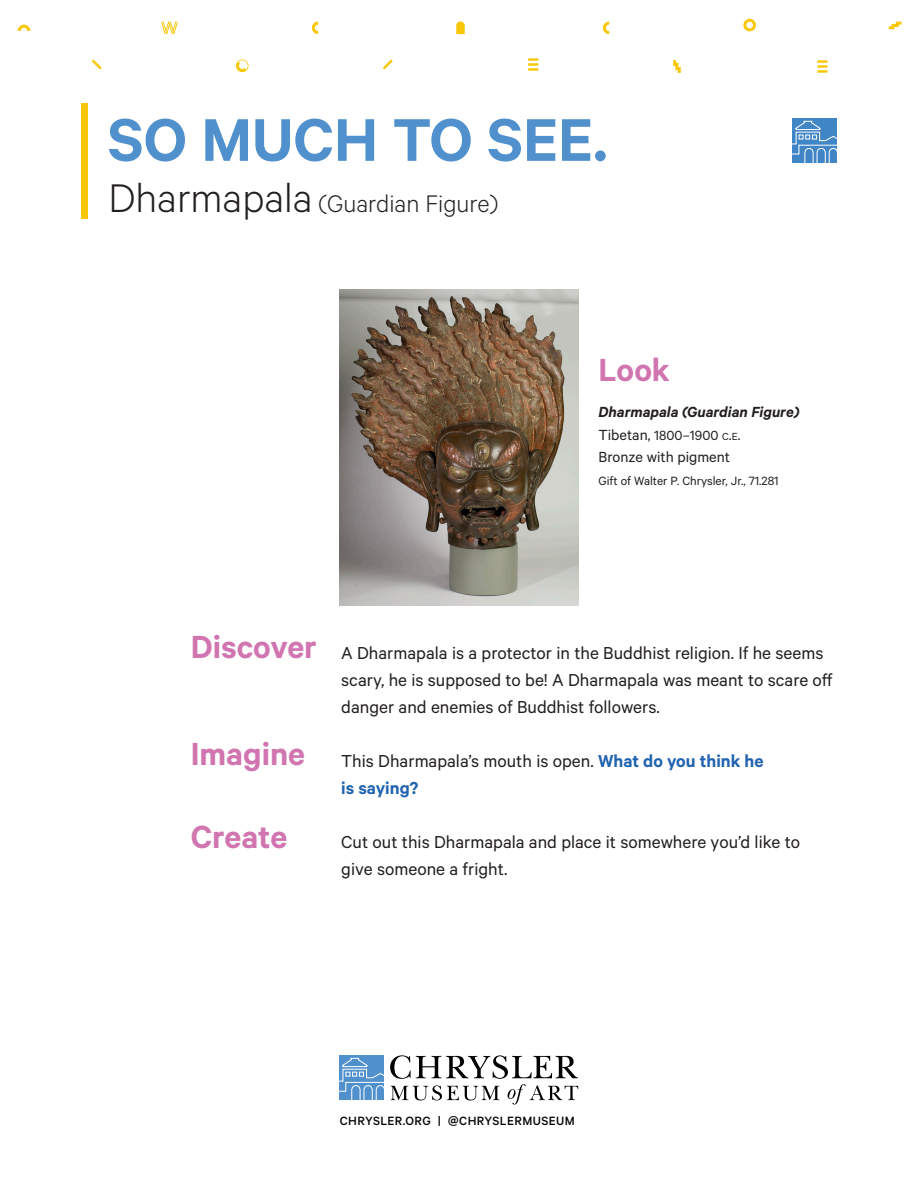
<style>
.page{position:relative;width:918px;height:1188px;background:#fff}
.page>*{position:absolute;margin:0;border:0;box-sizing:border-box;transform-origin:0 0}
.t1{font:600 36px "Calibre";color:#d175b0}
.t2{font:300 27px "Calibre";color:#231f20}
.t3{font:19.5px/27px "Calibre";color:#231f20}
.t4{font:italic 600 16.5px "Calibre";color:#231f20}
.t5{font:16.5px "Calibre";color:#231f20}
.t6{font:15px "Calibre";color:#231f20}
.t7{font:13.5px "Calibre";color:#231f20}
.t8{font:500 13.5px "Calibre";letter-spacing:.03em;color:#040503}
.s1{font-size:45px}
.s2{font-size:16.5px}
.s3{font-size:11.55px}
.s4{font-weight:600;color:#2163b0}
</style>
<div class="page">
<img style="left:340px;top:290px;width:238px;height:316px">
<svg style="left:390px;top:1055px;width:188px;height:50px"></svg>
<svg style="left:340px;top:1056px;width:44px;height:2px"></svg>
<svg style="left:340px;top:1058px;width:44px;height:42px;background:#6da2d4"></svg>
<svg style="left:109px;top:119px;width:76px;height:43px"></svg>
<svg style="left:205px;top:119px;width:43px;height:42px"></svg>
<svg style="left:255px;top:119px;width:77px;height:43px"></svg>
<svg style="left:338px;top:119px;width:36px;height:42px"></svg>
<svg style="left:394px;top:119px;width:77px;height:43px"></svg>
<svg style="left:488px;top:119px;width:33px;height:43px"></svg>
<svg style="left:527px;top:119px;width:28px;height:42px"></svg>
<svg style="left:562px;top:119px;width:28px;height:42px"></svg>
<div style="left:595px;top:151px;width:11px;height:10px;background:#5090cc;border-radius:50%"></div>
<div style="left:81px;top:103px;width:6px;height:116px;background:#f9c709"></div>
<div style="left:793px;top:119px;width:44px;height:44px;background:#4085c6"></div>
<svg style="left:793px;top:120px;width:44px;height:43px"></svg>
<svg style="left:161px;top:22px;width:17px;height:12px"></svg>
<svg style="left:18px;top:25px;width:12px;height:6px"></svg>
<svg style="left:673px;top:60px;width:8px;height:13px"></svg>
<svg style="left:743px;top:19px;width:13px;height:13px"></svg>
<svg style="left:92px;top:60px;width:10px;height:10px"></svg>
<svg style="left:817px;top:60px;width:10px;height:13px"></svg>
<svg style="left:236px;top:59px;width:13px;height:13px"></svg>
<svg style="left:312px;top:21px;width:6px;height:13px"></svg>
<svg style="left:528px;top:58px;width:10px;height:13px"></svg>
<svg style="left:383px;top:60px;width:10px;height:10px"></svg>
<svg style="left:603px;top:21px;width:6px;height:13px"></svg>
<svg style="left:889px;top:22px;width:13px;height:7px"></svg>
<svg style="left:456px;top:21px;width:9px;height:13px"></svg>
<h2 class="t2" style="left:108px;top:187px;width:391px"><span class="s1">Dharmapala</span> (Guardian Figure)</h2>
<h1 class="t1" style="left:598px;top:348px;width:73px">Look</h1>
<p class="t4" style="left:598px;top:402px;width:202px">Dharmapala (Guardian Figure)</p>
<p class="t6" style="left:598px;top:427px;width:144px"><span class="s2">Tibetan,</span> 1800–1900 <span class="s3">c</span><span class="s2">.</span><span class="s3">e</span><span class="s2">.</span></p>
<p class="t5" style="left:598px;top:448px;width:133px">Bronze with pigment</p>
<p class="t7" style="left:598px;top:473px;width:182px">Gift of Walter P. Chrysler, Jr., 71.281</p>
<h1 class="t1" style="left:191px;top:625px;width:128px">Discover</h1>
<h1 class="t1" style="left:191px;top:733px;width:116px">Imagine</h1>
<h1 class="t1" style="left:191px;top:815px;width:98px">Create</h1>
<p class="t3" style="left:341px;top:638px;width:493px">A Dharmapala is a protector in the Buddhist religion. If he seems scary, he is supposed to be! A Dharmapala was meant to scare off danger and enemies of Buddhist followers.</p>
<p class="t3" style="left:341px;top:746px;width:424px">This Dharmapala’s mouth is open. <span class="s4">What do you think he is saying?</span></p>
<p class="t3" style="left:341px;top:827px;width:460px">Cut out this Dharmapala and place it somewhere you’d like to give someone a fright.</p>
<p class="t8" style="left:340px;top:1113px;width:237px">CHRYSLER.ORG | @CHRYSLERMUSEUM</p>
</div>
